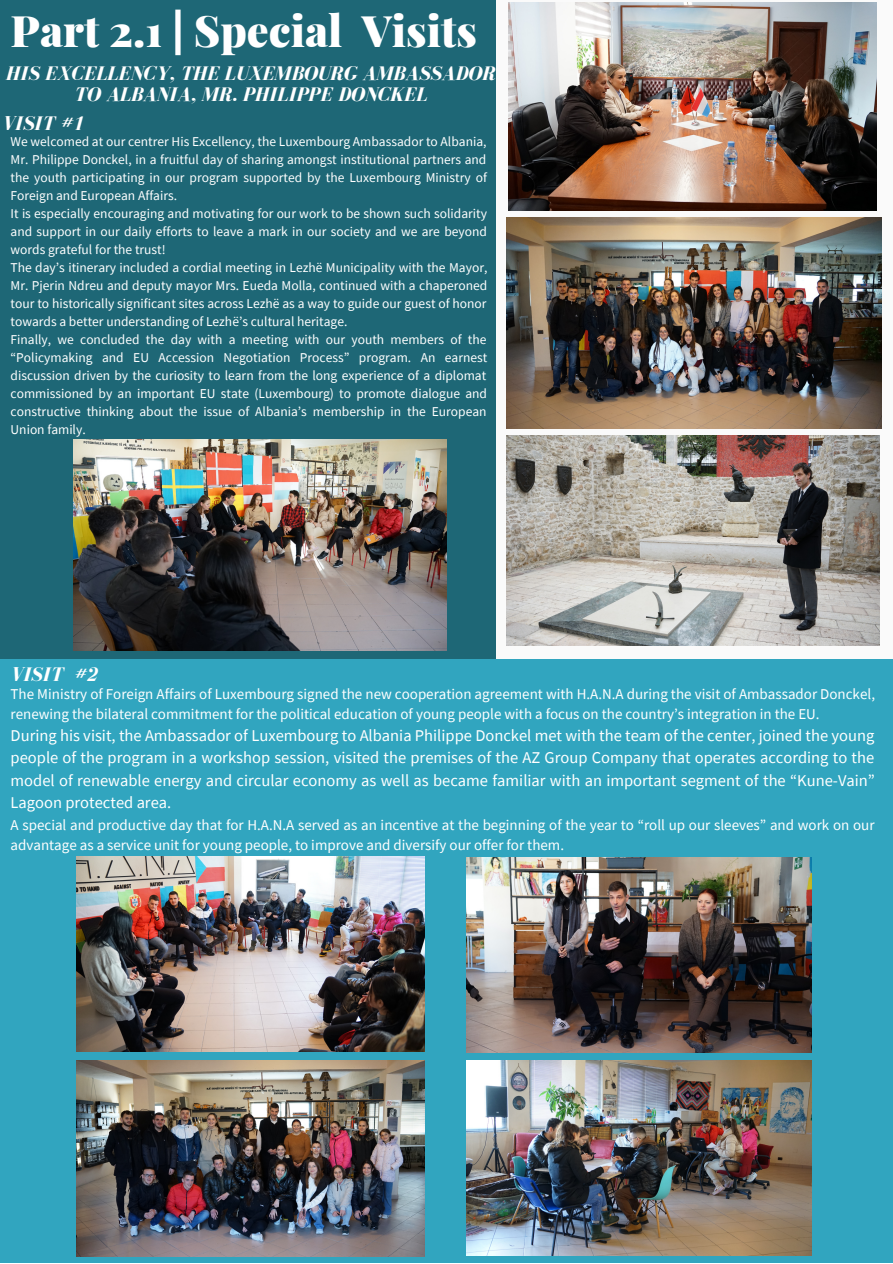
<style>
.page{position:relative;width:893px;height:1264px;background:#fff}
.page>*{position:absolute;margin:0;border:0;box-sizing:border-box;transform-origin:0 0}
.t1{font:900 43.5px "Playfair Display";color:#fff}
.t2{font:italic 700 20.25px/21.3px "Bodoni FLF";color:#fff;text-align:center}
.t3{font:16.5px/22.5px "Source Sans Pro";color:#fff;text-align:justify}
.t4{font:15px/20.2px "Source Sans Pro";color:#fff}
.t5{font:13.5px/18px "Source Sans Pro";color:#fff}
</style>
<div class="page">
<div style="left:39px;top:0;width:853px;height:1208px;background:#fafafa"></div>
<div style="left:0;top:0;width:495px;height:1262px;background:#1e6776"></div>
<img style="left:506px;top:217px;width:375px;height:211px">
<img style="left:506px;top:435px;width:373px;height:210px">
<img style="left:508px;top:3px;width:368px;height:208px">
<div style="left:0;top:659px;width:892px;height:603px;background:#31a5bf"></div>
<img style="left:77px;top:1060px;width:347px;height:196px">
<img style="left:467px;top:1060px;width:344px;height:194px">
<img style="left:73px;top:440px;width:373px;height:210px">
<img style="left:467px;top:858px;width:344px;height:194px">
<img style="left:77px;top:856px;width:347px;height:195px">
<h1 class="t1" style="left:11px;top:0;width:467px">Part 2.1 | Special Visits</h1>
<h2 class="t2" style="left:6px;top:62px;width:491px">HIS EXCELLENCY, THE LUXEMBOURG AMBASSADOR<br>TO ALBANIA, MR. PHILIPPE DONCKEL</h2>
<h2 class="t2" style="left:2px;top:113px;width:84px">VISIT #1</h2>
<p class="t5" style="left:11px;top:132px;width:478px">We welcomed at our centrer His Excellency, the Luxembourg Ambassador to Albania, Mr. Philippe Donckel, in a fruitful day of sharing amongst institutional partners and the youth participating in our program supported by the Luxembourg Ministry of Foreign and European Affairs.<br>It is especially encouraging and motivating for our work to be shown such solidarity and support in our daily efforts to leave a mark in our society and we are beyond words grateful for the trust!<br>The day’s itinerary included a cordial meeting in Lezhë Municipality with the Mayor, Mr. Pjerin Ndreu and deputy mayor Mrs. Eueda Molla, continued with a chaperoned tour to historically significant sites across Lezhë as a way to guide our guest of honor towards a better understanding of Lezhë’s cultural heritage.<br>Finally, we concluded the day with a meeting with our youth members of the “Policymaking and EU Accession Negotiation Process” program. An earnest discussion driven by the curiosity to learn from the long experience of a diplomat commissioned by an important EU state (Luxembourg) to promote dialogue and constructive thinking about the issue of Albania’s membership in the European Union family.</p>
<h2 class="t2" style="left:10px;top:664px;width:90px">VISIT #2</h2>
<p class="t4" style="left:11px;top:683px;width:865px">The Ministry of Foreign Affairs of Luxembourg signed the new cooperation agreement with H.A.N.A during the visit of Ambassador Donckel, renewing the bilateral commitment for the political education of young people with a focus on the country’s integration in the EU.</p>
<p class="t3" style="left:11px;top:723px;width:865px">During his visit, the Ambassador of Luxembourg to Albania Philippe Donckel met with the team of the center, joined the young people of the program in a workshop session, visited the premises of the AZ Group Company that operates according to the model of renewable energy and circular economy as well as became familiar with an important segment of the “Kune-Vain” Lagoon protected area.</p>
<p class="t4" style="left:11px;top:814px;width:865px">A special and productive day that for H.A.N.A served as an incentive at the beginning of the year to “roll up our sleeves” and work on our advantage as a service unit for young people, to improve and diversify our offer for them.</p>
</div>
